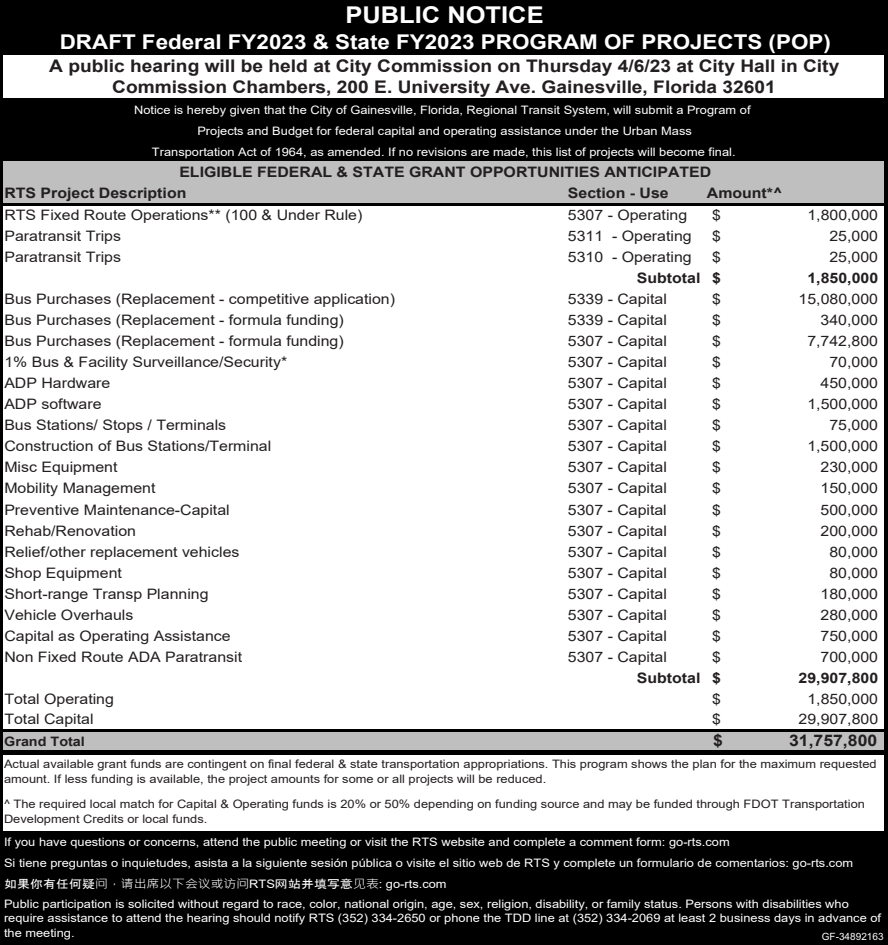
<style>
.page{position:relative;width:888px;height:945px;background:#fff}
.page>*{position:absolute;margin:0;border:0;box-sizing:border-box;transform-origin:0 0}
.t1{font:700 23px "Arial";color:#fff;scale:1.1 1}
.t2{font:700 20.25px "Arial";color:#fff;scale:1.1 1}
.t3{font:700 17.25px/21.8px "Arial";color:#231f20;text-align:center;scale:1.1 1}
.t4{font:700 16px "Arial";color:#231f20;scale:1.1 1}
.t5{font:14.5px "Arial";color:#231f20;scale:1.1 1}
.t6{font:700 14.5px "Arial";color:#231f20;scale:1.1 1}
.t7{font:700 13px "Arial";color:#231f20;scale:1.1 1}
.t8{font:11.75px/21px "Arial";color:#fff;text-align:center;scale:1.1 1}
.t9{font:11.75px/14.8px "Arial";color:#231f20;scale:1.1 1}
.t10{font:11.75px "Microsoft Jheng Hei";color:#fff;scale:1.1 1}
.t11{font:10px "Arial MT Std";color:#fefefe}
.s1{font-family:"MS Gothic"}
.s2{font-family:"Arial"}
</style>
<div class="page">
<div style="left:2px;top:2px;width:884px;height:53px;background:#000"></div>
<div style="left:2px;top:99px;width:884px;height:63px;background:#000"></div>
<div style="left:2px;top:162px;width:884px;height:43px;background:#bfbfbf"></div>
<div style="left:2px;top:731px;width:884px;height:22px;background:#bfbfbf"></div>
<div style="left:2px;top:832px;width:884px;height:112px;background:#000"></div>
<hr style="left:0;top:0;width:3px;height:751px;background:#000">
<hr style="left:884px;top:3px;width:3px;height:748px;background:#000">
<hr style="left:0;top:755px;width:3px;height:190px;background:#000">
<hr style="left:884px;top:755px;width:3px;height:190px;background:#000">
<hr style="left:3px;top:0;width:884px;height:3px;background:#000">
<hr style="left:3px;top:203px;width:884px;height:3px;background:#000">
<hr style="left:3px;top:729px;width:884px;height:3px;background:#000">
<hr style="left:0;top:751px;width:887px;height:4px;background:#000">
<hr style="left:3px;top:942px;width:884px;height:3px;background:#000">
<h1 class="t1" style="left:345px;top:-1px;width:182px">PUBLIC NOTICE</h1>
<h2 class="t2" style="left:60px;top:28px;width:702px">DRAFT Federal FY2023 &amp; State FY2023 PROGRAM OF PROJECTS (POP)</h2>
<p class="t3" style="left:49px;top:55px;width:719px">A public hearing will be held at City Commission on Thursday 4/6/23 at City Hall in City<br>Commission Chambers, 200 E. University Ave. Gainesville, Florida 32601</p>
<p class="t8" style="left:134px;top:100px;width:562px">Notice is hereby given that the City of Gainesville, Florida, Regional Transit System, will submit a Program of<br>Projects and Budget for federal capital and operating assistance under the Urban Mass<br>Transportation Act of 1964, as amended. If no revisions are made, this list of projects will become final.</p>
<p class="t6" style="left:4px;top:183px;width:167px">RTS Project Description</p>
<p class="t6" style="left:568px;top:183px;width:93px">Section - Use</p>
<p class="t6" style="left:706px;top:183px;width:70px">Amount*^</p>
<p class="t5" style="left:4px;top:205px;width:327px">RTS Fixed Route Operations** (100 &amp; Under Rule)</p>
<p class="t5" style="left:568px;top:205px;width:110px">5307 - Operating</p>
<p class="t5" style="left:712px;top:205px;width:10px">$</p>
<p class="t5" style="left:807px;top:205px;width:66px">1,800,000</p>
<p class="t5" style="left:4px;top:226px;width:107px">Paratransit Trips</p>
<p class="t5" style="left:568px;top:226px;width:114px">5311 - Operating</p>
<p class="t5" style="left:712px;top:226px;width:10px">$</p>
<p class="t5" style="left:829px;top:226px;width:46px">25,000</p>
<p class="t5" style="left:4px;top:247px;width:107px">Paratransit Trips</p>
<p class="t5" style="left:568px;top:247px;width:114px">5310 - Operating</p>
<p class="t5" style="left:712px;top:247px;width:10px">$</p>
<p class="t5" style="left:829px;top:247px;width:46px">25,000</p>
<p class="t6" style="left:636px;top:268px;width:78px">Subtotal $</p>
<p class="t6" style="left:807px;top:268px;width:66px">1,850,000</p>
<p class="t5" style="left:4px;top:289px;width:356px">Bus Purchases (Replacement - competitive application)</p>
<p class="t5" style="left:568px;top:289px;width:91px">5339 - Capital</p>
<p class="t5" style="left:712px;top:289px;width:10px">$</p>
<p class="t5" style="left:798px;top:289px;width:74px">15,080,000</p>
<p class="t5" style="left:4px;top:310px;width:310px">Bus Purchases (Replacement - formula funding)</p>
<p class="t5" style="left:568px;top:310px;width:91px">5339 - Capital</p>
<p class="t5" style="left:712px;top:310px;width:10px">$</p>
<p class="t5" style="left:820px;top:310px;width:54px">340,000</p>
<p class="t5" style="left:4px;top:331px;width:310px">Bus Purchases (Replacement - formula funding)</p>
<p class="t5" style="left:567px;top:331px;width:91px">5307 - Capital</p>
<p class="t5" style="left:712px;top:331px;width:10px">$</p>
<p class="t5" style="left:807px;top:331px;width:66px">7,742,800</p>
<p class="t5" style="left:4px;top:352px;width:258px">1% Bus &amp; Facility Surveillance/Security*</p>
<p class="t5" style="left:567px;top:352px;width:91px">5307 - Capital</p>
<p class="t5" style="left:712px;top:352px;width:10px">$</p>
<p class="t5" style="left:829px;top:352px;width:46px">70,000</p>
<p class="t5" style="left:4px;top:373px;width:98px">ADP Hardware</p>
<p class="t5" style="left:568px;top:373px;width:91px">5307 - Capital</p>
<p class="t5" style="left:712px;top:373px;width:10px">$</p>
<p class="t5" style="left:820px;top:373px;width:54px">450,000</p>
<p class="t5" style="left:4px;top:394px;width:90px">ADP software</p>
<p class="t5" style="left:568px;top:394px;width:91px">5307 - Capital</p>
<p class="t5" style="left:712px;top:394px;width:10px">$</p>
<p class="t5" style="left:807px;top:394px;width:66px">1,500,000</p>
<p class="t5" style="left:4px;top:415px;width:203px">Bus Stations/ Stops / Terminals</p>
<p class="t5" style="left:568px;top:415px;width:91px">5307 - Capital</p>
<p class="t5" style="left:712px;top:415px;width:10px">$</p>
<p class="t5" style="left:829px;top:415px;width:46px">75,000</p>
<p class="t5" style="left:4px;top:436px;width:244px">Construction of Bus Stations/Terminal</p>
<p class="t5" style="left:568px;top:436px;width:91px">5307 - Capital</p>
<p class="t5" style="left:712px;top:436px;width:10px">$</p>
<p class="t5" style="left:807px;top:436px;width:66px">1,500,000</p>
<p class="t5" style="left:4px;top:457px;width:104px">Misc Equipment</p>
<p class="t5" style="left:568px;top:457px;width:91px">5307 - Capital</p>
<p class="t5" style="left:712px;top:457px;width:10px">$</p>
<p class="t5" style="left:820px;top:457px;width:54px">230,000</p>
<p class="t5" style="left:4px;top:478px;width:139px">Mobility Management</p>
<p class="t5" style="left:567px;top:478px;width:91px">5307 - Capital</p>
<p class="t5" style="left:712px;top:478px;width:10px">$</p>
<p class="t5" style="left:820px;top:478px;width:54px">150,000</p>
<p class="t5" style="left:4px;top:499px;width:206px">Preventive Maintenance-Capital</p>
<p class="t5" style="left:567px;top:499px;width:91px">5307 - Capital</p>
<p class="t5" style="left:712px;top:499px;width:10px">$</p>
<p class="t5" style="left:820px;top:499px;width:54px">500,000</p>
<p class="t5" style="left:4px;top:520px;width:121px">Rehab/Renovation</p>
<p class="t5" style="left:567px;top:520px;width:91px">5307 - Capital</p>
<p class="t5" style="left:712px;top:520px;width:10px">$</p>
<p class="t5" style="left:820px;top:520px;width:54px">200,000</p>
<p class="t5" style="left:4px;top:541px;width:215px">Relief/other replacement vehicles</p>
<p class="t5" style="left:567px;top:541px;width:91px">5307 - Capital</p>
<p class="t5" style="left:712px;top:541px;width:10px">$</p>
<p class="t5" style="left:829px;top:541px;width:46px">80,000</p>
<p class="t5" style="left:4px;top:562px;width:108px">Shop Equipment</p>
<p class="t5" style="left:568px;top:562px;width:91px">5307 - Capital</p>
<p class="t5" style="left:712px;top:562px;width:10px">$</p>
<p class="t5" style="left:829px;top:562px;width:46px">80,000</p>
<p class="t5" style="left:4px;top:583px;width:187px">Short-range Transp Planning</p>
<p class="t5" style="left:568px;top:583px;width:91px">5307 - Capital</p>
<p class="t5" style="left:712px;top:583px;width:10px">$</p>
<p class="t5" style="left:820px;top:583px;width:54px">180,000</p>
<p class="t5" style="left:4px;top:604px;width:119px">Vehicle Overhauls</p>
<p class="t5" style="left:568px;top:604px;width:91px">5307 - Capital</p>
<p class="t5" style="left:712px;top:604px;width:10px">$</p>
<p class="t5" style="left:820px;top:604px;width:54px">280,000</p>
<p class="t5" style="left:4px;top:625px;width:207px">Capital as Operating Assistance</p>
<p class="t5" style="left:567px;top:625px;width:91px">5307 - Capital</p>
<p class="t5" style="left:712px;top:625px;width:10px">$</p>
<p class="t5" style="left:820px;top:625px;width:54px">750,000</p>
<p class="t5" style="left:4px;top:646px;width:218px">Non Fixed Route ADA Paratransit</p>
<p class="t5" style="left:567px;top:646px;width:91px">5307 - Capital</p>
<p class="t5" style="left:712px;top:646px;width:10px">$</p>
<p class="t5" style="left:820px;top:646px;width:54px">700,000</p>
<p class="t6" style="left:636px;top:667px;width:78px">Subtotal $</p>
<p class="t6" style="left:798px;top:667px;width:74px">29,907,800</p>
<p class="t5" style="left:4px;top:688px;width:101px">Total Operating</p>
<p class="t5" style="left:712px;top:688px;width:10px">$</p>
<p class="t5" style="left:807px;top:688px;width:66px">1,850,000</p>
<p class="t5" style="left:4px;top:709px;width:83px">Total Capital</p>
<p class="t5" style="left:712px;top:709px;width:10px">$</p>
<p class="t5" style="left:798px;top:709px;width:74px">29,907,800</p>
<p class="t7" style="left:4px;top:732px;width:75px">Grand Total</p>
<p class="t4" style="left:713px;top:729px;width:10px">$</p>
<p class="t4" style="left:789px;top:729px;width:82px">31,757,800</p>
<p class="t6" style="left:179px;top:161px;width:485px">ELIGIBLE FEDERAL &amp; STATE GRANT OPPORTUNITIES ANTICIPATED</p>
<p class="t9" style="left:4px;top:757px;width:794px">Actual available grant funds are contingent on final federal &amp; state transportation appropriations. This program shows the plan for the maximum requested amount. If less funding is available, the project amounts for some or all projects will be reduced.</p>
<p class="t9" style="left:4px;top:796px;width:784px">^ The required local match for Capital &amp; Operating funds is 20% or 50% depending on funding source and may be funded through FDOT Transportation<br>Development Credits or local funds.</p>
<p class="t8" style="left:4px;top:831px;width:661px">If you have questions or concerns, attend the public meeting or visit the RTS website and complete a comment form: go-rts.com</p>
<p class="t8" style="left:4px;top:852px;width:773px">Si tiene preguntas o inquietudes, asista a la siguiente sesión pública o visite el sitio web de RTS y complete un formulario de comentarios: go-rts.com</p>
<p class="t10" style="left:4px;top:876px;width:404px"><span class="s1">如果你有任何疑</span>问，请出席以下会议或访问<span class="s2">RTS</span><span class="s1">网站并填写意</span>见表<span class="s2">: go-rts.com</span></p>
<p class="t8" style="left:4px;top:896px;width:798px;line-height:14.8px;text-align:left">Public participation is solicited without regard to race, color, national origin, age, sex, religion, disability, or family status. Persons with disabilities who require assistance to attend the hearing should notify RTS (352) 334-2650 or phone the TDD line at (352) 334-2069 at least 2 business days in advance of the meeting.</p>
<p class="t11" style="left:821px;top:931px;width:63px">GF-34892163</p>
</div>
